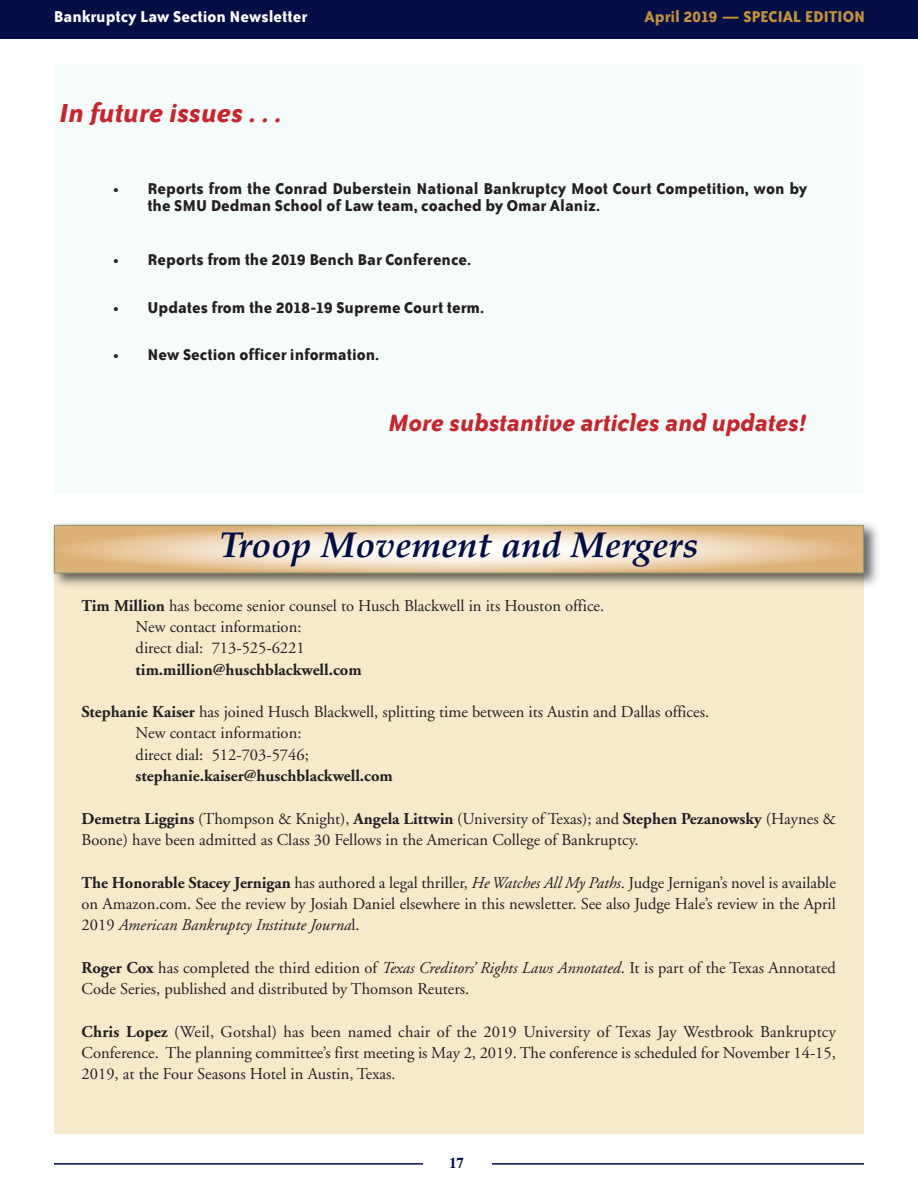
<style>
.page{position:relative;width:918px;height:1188px;background:#fff}
.page>*{position:absolute;margin:0;border:0;box-sizing:border-box;transform-origin:0 0}
.t1{font:italic 700 36px "Palatino";color:#030e46}
.t2{font:italic 700 30px "Bailey Sans ITC";color:#c8242b}
.t3{font:italic 700 27px "Bailey Sans ITC";color:#c8242b}
.t4{font:700 18px/17.9px "Bailey Sans ITC";color:#231f20}
.t5{font:700 18px "Bailey Sans ITC";color:#fff}
.t6{font:700 18px "Bailey Sans ITC";color:#c59137}
.t7{font:16.5px/21.3px "Adobe Garamond";color:#231f20}
.t8{font:700 16.5px "Adobe Garamond";color:#231f20}
.t9{font:700 15px "Times";color:#030e46}
.s1{font-weight:700}
.s2{font-style:italic}
</style>
<div class="page">
<hr style="left:54px;top:1163px;width:810px;height:2px;background:#030e46">
<div style="left:424px;top:1155px;width:68px;height:18px;background:#fff"></div>
<div style="left:0;top:0;width:918px;height:39px;background:#030e46"></div>
<div style="left:54px;top:525px;width:810px;height:609px;background:#f9e9cb"></div>
<img style="left:53px;top:523px;width:825px;height:63px">
<img style="left:54px;top:573px;width:810px;height:13px">
<svg style="left:56px;top:527px;width:806px;height:44px"></svg>
<div style="left:54px;top:525px;width:810px;height:48px;border:1px solid #85966b"></div>
<div style="left:54px;top:64px;width:809px;height:430px;background:#f6fbfb"></div>
<p class="t5" style="left:54px;top:10px;width:255px">Bankruptcy Law Section Newsletter</p>
<p class="t6" style="left:645px;top:10px;width:222px">April 2019 — SPECIAL EDITION</p>
<h2 class="t2" style="left:59px;top:103px;width:224px">In future issues . . .</h2>
<p class="t4" style="left:147px;top:181px;width:661px;text-indent:-34px">• Reports from the Conrad Duberstein National Bankruptcy Moot Court Competition, won by the SMU Dedman School of Law team, coached by Omar Alaniz.</p>
<p class="t4" style="left:113px;top:252px;width:359px">• Reports from the 2019 Bench Bar Conference.</p>
<p class="t4" style="left:113px;top:299px;width:372px">• Updates from the 2018-19 Supreme Court term.</p>
<p class="t4" style="left:113px;top:347px;width:268px">• New Section officer information.</p>
<h3 class="t3" style="left:388px;top:414px;width:420px">More substantive articles and updates!</h3>
<h1 class="t1" style="left:219px;top:524px;width:481px">Troop Movement and Mergers</h1>
<p class="t7" style="left:136px;top:596px;width:470px;text-indent:-54px"><span class="s1">Tim Million</span> has become senior counsel to Husch Blackwell in its Houston office.<br>New contact information:<br>direct dial: 713-525-6221</p>
<p class="t8" style="left:136px;top:663px;width:228px">tim.million@huschblackwell.com</p>
<p class="t7" style="left:136px;top:703px;width:575px;text-indent:-54px"><span class="s1">Stephanie Kaiser</span> has joined Husch Blackwell, splitting time between its Austin and Dallas offices.<br>New contact information:<br>direct dial: 512-703-5746;</p>
<p class="t8" style="left:136px;top:769px;width:259px">stephanie.kaiser@huschblackwell.com</p>
<p class="t7" style="left:82px;top:809px;width:756px"><span class="s1">Demetra Liggins</span> (Thompson &amp; Knight), <span class="s1">Angela Littwin</span> (University of Texas); and <span class="s1">Stephen Pezanowsky</span> (Haynes &amp;<br>Boone) have been admitted as Class 30 Fellows in the American College of Bankruptcy.</p>
<p class="t7" style="left:82px;top:873px;width:756px;text-align:justify"><span class="s1">The Honorable Stacey Jernigan</span> has authored a legal thriller, <span class="s2">He Watches All My Paths</span>. Judge Jernigan’s novel is available on Amazon.com. See the review by Josiah Daniel elsewhere in this newsletter. See also Judge Hale’s review in the April 2019 <span class="s2">American Bankruptcy Institute Journa</span>l.</p>
<p class="t7" style="left:82px;top:958px;width:756px"><span class="s1">Roger Cox</span> has completed the third edition of <span class="s2">Texas Creditors’ Rights Laws Annotated</span>. It is part of the Texas Annotated<br>Code Series, published and distributed by Thomson Reuters.</p>
<p class="t7" style="left:82px;top:1022px;width:756px;text-align:justify"><span class="s1">Chris Lopez</span> (Weil, Gotshal) has been named chair of the 2019 University of Texas Jay Westbrook Bankruptcy Conference. The planning committee’s first meeting is May 2, 2019. The conference is scheduled for November 14-15, 2019, at the Four Seasons Hotel in Austin, Texas.</p>
<p class="t9" style="left:449px;top:1158px;width:16px">17</p>
</div>
